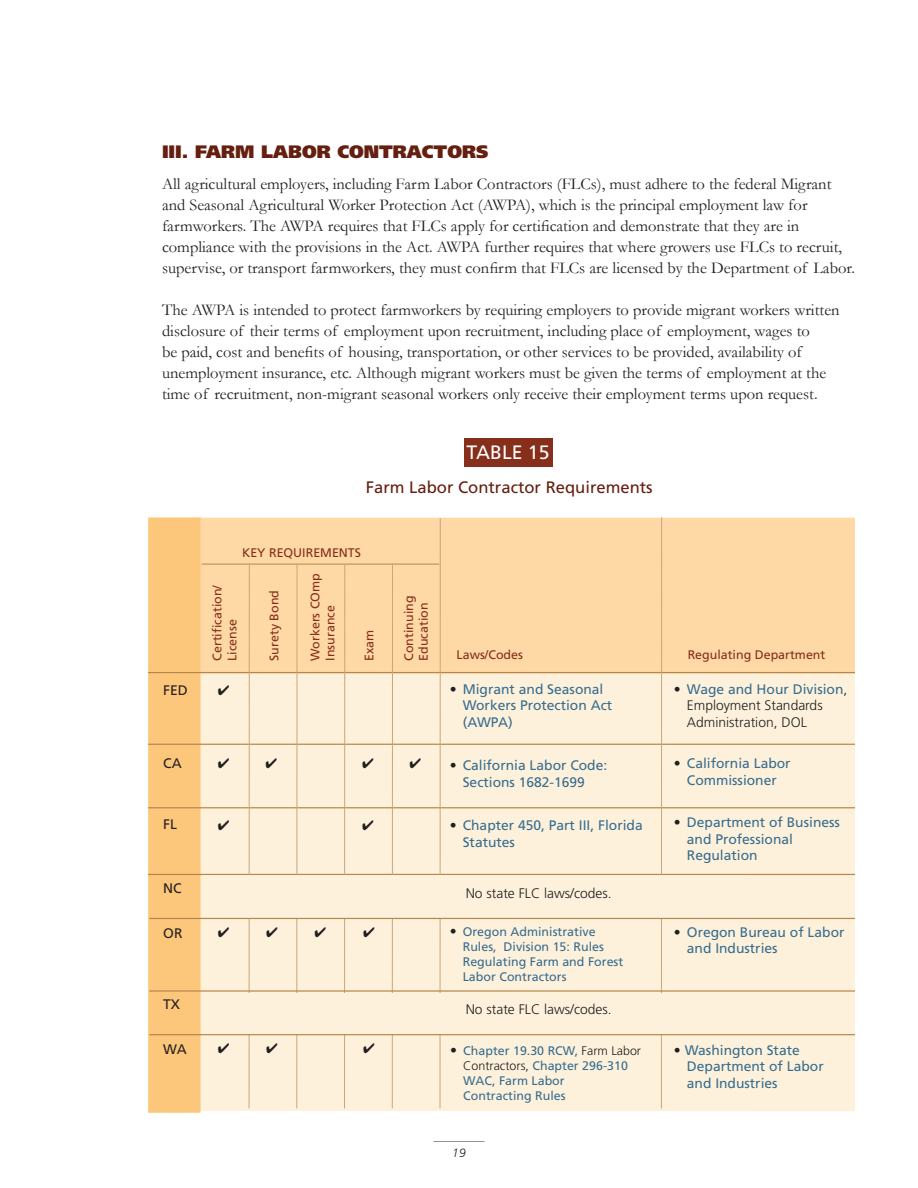
<style>
.page{position:relative;width:918px;height:1188px;background:#fff}
.page>*{position:absolute;margin:0;border:0;box-sizing:border-box;transform-origin:0 0}
.t1{font:19.35px "Frutiger";color:#fff}
.heads_1{font:900 18px "Frutiger";color:#651f10}
.t2{font:16.65px "Frutiger";color:#651f10}
.text_body{font:16.5px/21px "Garamond";color:#231f20}
.t3{font:13.8px/16.6px "Frutiger";color:#386e8f}
.t4{font:300 13.8px/16.6px "Frutiger";color:#231f20}
.t5{font:13.8px "Frutiger";color:#231f20}
.t6{font:12.45px/15px "Frutiger";color:#386e8f}
.t7{font:12.45px/15px "Frutiger";color:#862f1a}
.t8{font:italic 300 12px "Frutiger";color:#231f20}
.s1{font-weight:300;color:#231f20}
.s2{font-weight:400;color:#386e8f}
.s3{font-weight:300;font-size:13.8px;color:#231f20}
</style>
<div class="page">
<hr style="left:434px;top:1141px;width:50px;height:1px;background:#919396">
<div style="left:192px;top:655px;width:666px;height:456px;background:#fef1dc"></div>
<div style="left:193px;top:518px;width:665px;height:156px;background:#fed8a5"></div>
<div style="left:148px;top:517px;width:53px;height:596px;background:#fdc77b"></div>
<hr style="left:145px;top:672px;width:714px;height:1px;background:#b7864d">
<hr style="left:202px;top:564px;width:237px;height:1px;background:#b7864d">
<hr style="left:145px;top:744px;width:714px;height:1px;background:#b7864d">
<hr style="left:145px;top:807px;width:714px;height:1px;background:#b7864d">
<hr style="left:145px;top:874px;width:714px;height:1px;background:#b7864d">
<hr style="left:249px;top:563px;width:1px;height:545px;background:#caa57a">
<hr style="left:661px;top:517px;width:1px;height:591px;background:#caa57a">
<hr style="left:296px;top:563px;width:1px;height:545px;background:#caa57a">
<hr style="left:344px;top:564px;width:1px;height:544px;background:#caa57a">
<hr style="left:392px;top:563px;width:1px;height:545px;background:#caa57a">
<hr style="left:440px;top:518px;width:1px;height:590px;background:#caa57a">
<div style="left:464px;top:438px;width:89px;height:29px;background:#862f1a"></div>
<div style="left:205px;top:875px;width:541px;height:43px;background:#fef1dc"></div>
<hr style="left:149px;top:918px;width:710px;height:1px;background:#b7864d">
<hr style="left:149px;top:990px;width:710px;height:2px;background:#b7864d">
<div style="left:205px;top:993px;width:541px;height:40px;background:#fef1dc"></div>
<hr style="left:149px;top:1034px;width:710px;height:1px;background:#b7864d">
<div style="left:855px;top:513px;width:13px;height:620px;background:#fff"></div>
<div style="left:135px;top:513px;width:13px;height:620px;background:#fff"></div>
<p class="heads_1" style="left:162px;top:141px;width:328px">III. FARM LABOR CONTRACTORS</p>
<p class="text_body" style="left:162px;top:173px;width:694px">All agricultural employers, including Farm Labor Contractors (FLCs), must adhere to the federal Migrant and Seasonal Agricultural Worker Protection Act (AWPA), which is the principal employment law for farmworkers. The AWPA requires that FLCs apply for certification and demonstrate that they are in compliance with the provisions in the Act. AWPA further requires that where growers use FLCs to recruit, supervise, or transport farmworkers, they must confirm that FLCs are licensed by the Department of Labor.</p>
<p class="text_body" style="left:162px;top:299px;width:679px">The AWPA is intended to protect farmworkers by requiring employers to provide migrant workers written disclosure of their terms of employment upon recruitment, including place of employment, wages to<br>be paid, cost and benefits of housing, transportation, or other services to be provided, availability of unemployment insurance, etc. Although migrant workers must be given the terms of employment at the time of recruitment, non-migrant seasonal workers only receive their employment terms upon request.</p>
<p class="t1" style="left:467px;top:441px;width:84px">TABLE 15</p>
<p class="t2" style="left:366px;top:478px;width:288px">Farm Labor Contractor Requirements</p>
<p class="t7" style="left:242px;top:545px;width:121px">KEY REQUIREMENTS</p>
<p class="t7" style="left:210px;top:661px;width:78px;rotate:-90deg">Certification/<br>License</p>
<p class="t7" style="left:266px;top:661px;width:72px;rotate:-90deg">Surety Bond</p>
<p class="t7" style="left:308px;top:661px;width:89px;rotate:-90deg">Workers COmp<br>Insurance</p>
<p class="t7" style="left:361px;top:661px;width:33px;rotate:-90deg">Exam</p>
<p class="t7" style="left:401px;top:661px;width:67px;rotate:-90deg">Continuing<br>Education</p>
<p class="t7" style="left:457px;top:647px;width:68px">Laws/Codes</p>
<p class="t7" style="left:688px;top:647px;width:139px">Regulating Department</p>
<p class="t5" style="left:163px;top:683px;width:26px">FED</p>
<p class="t5" style="left:163px;top:755px;width:20px">CA</p>
<p class="t5" style="left:163px;top:817px;width:15px">FL</p>
<p class="t3" style="left:463px;top:681px;width:151px;text-indent:-13px"><span class="s1">•</span> Migrant and Seasonal<br>Workers Protection Act (AWPA)</p>
<p class="t4" style="left:687px;top:681px;width:162px;text-indent:-13px">• <span class="s2">Wage and Hour Division</span>,<br>Employment Standards<br>Administration, DOL</p>
<p class="t3" style="left:674px;top:755px;width:118px;text-align:center"><span class="s1">•</span> California Labor<br>Commissioner</p>
<p class="t3" style="left:687px;top:814px;width:155px;text-indent:-13px"><span class="s1">•</span> Department of Business and Professional<br>Regulation</p>
<p class="t3" style="left:463px;top:757px;width:146px;text-indent:-13px"><span class="s1">•</span> California Labor Code:<br>Sections 1682-1699</p>
<p class="t3" style="left:463px;top:817px;width:181px;text-indent:-13px"><span class="s1">•</span> Chapter 450, Part III, Florida<br>Statutes</p>
<p class="t5" style="left:163px;top:880px;width:20px">NC</p>
<p class="t5" style="left:163px;top:925px;width:21px">OR</p>
<p class="t4" style="left:466px;top:885px;width:148px">No state FLC laws/codes.</p>
<p class="t6" style="left:463px;top:924px;width:162px;text-indent:-13px"><span class="s3">•</span> Oregon Administrative<br>Rules, Division 15: Rules<br>Regulating Farm and Forest<br>Labor Contractors</p>
<p class="t3" style="left:687px;top:923px;width:159px;text-indent:-13px"><span class="s1">•</span> Oregon Bureau of Labor and Industries</p>
<p class="t5" style="left:163px;top:996px;width:18px">TX</p>
<p class="t4" style="left:466px;top:1001px;width:148px">No state FLC laws/codes.</p>
<p class="t5" style="left:163px;top:1041px;width:25px">WA</p>
<p class="t6" style="left:463px;top:1043px;width:179px;text-indent:-13px"><span class="s3">•</span> Chapter 19.30 RCW, <span class="s1">Farm Labor<br>Contractors,</span> Chapter 296-310<br>WAC, Farm Labor<br>Contracting Rules</p>
<p class="t3" style="left:687px;top:1042px;width:138px;text-indent:-13px"><span class="s1">•</span> Washington State<br>Department of Labor and Industries</p>
<p class="t8" style="left:452px;top:1146px;width:15px">19</p>
</div>
